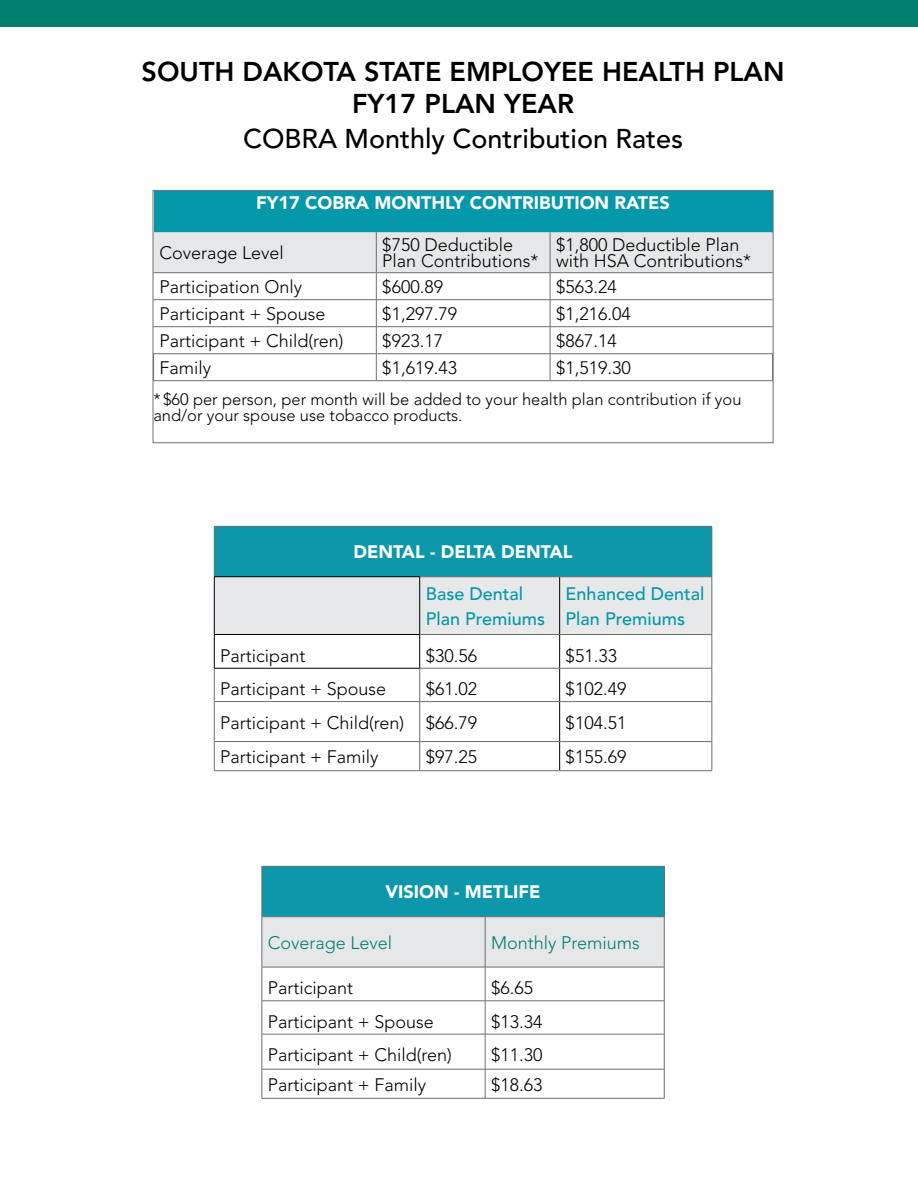
<style>
.page{position:relative;width:918px;height:1188px;background:#fff}
.page>*{position:absolute;margin:0;border:0;box-sizing:border-box;transform-origin:0 0}
.t1{font:800 27px/32.4px "Avenir LT Std";color:#000;text-align:center}
.t2{font:500 27px "Avenir LT Std";color:#000}
.t3{font:300 18px/16.5px "Avenir LT Std";color:#000}
.t4{font:900 18px "Avenir LT Std";color:#fff}
.t5{font:500 18px/25.5px "Avenir LT Std";color:#0597aa}
.t6{font:300 18px "Avenir LT Std";color:#007f6d}
.t7{font:300 16.5px/16.5px "Avenir LT Std";color:#000}
</style>
<div class="page">
<div style="left:0;top:0;width:918px;height:27px;background:#007f6d"></div>
<div style="left:154px;top:191px;width:619px;height:41px;background:#0597aa"></div>
<svg style="left:155px;top:232px;width:616px;height:149px"></svg>
<div style="left:153px;top:190px;width:620px;height:253px;border:1px solid #6d6e71"></div>
<div style="left:262px;top:866px;width:402px;height:51px;background:#0c97aa"></div>
<div style="left:263px;top:917px;width:401px;height:50px;background:#e6e7e8"></div>
<hr style="left:664px;top:867px;width:1px;height:50px;background:#6d6e71">
<hr style="left:664px;top:917px;width:1px;height:50px;background:#6d6e71">
<hr style="left:485px;top:967px;width:1px;height:34px;background:#6d6e71">
<hr style="left:664px;top:967px;width:1px;height:34px;background:#6d6e71">
<hr style="left:262px;top:1001px;width:223px;height:1px;background:#6d6e71">
<hr style="left:485px;top:1001px;width:179px;height:1px;background:#6d6e71">
<hr style="left:485px;top:1001px;width:1px;height:33px;background:#6d6e71">
<hr style="left:664px;top:1001px;width:1px;height:33px;background:#6d6e71">
<hr style="left:262px;top:1034px;width:223px;height:1px;background:#6d6e71">
<hr style="left:485px;top:1034px;width:179px;height:1px;background:#6d6e71">
<hr style="left:485px;top:1034px;width:1px;height:35px;background:#6d6e71">
<hr style="left:664px;top:1034px;width:1px;height:35px;background:#6d6e71">
<svg style="left:262px;top:1070px;width:1px;height:28px"></svg>
<svg style="left:485px;top:1070px;width:1px;height:28px"></svg>
<svg style="left:664px;top:1069px;width:1px;height:29px"></svg>
<hr style="left:262px;top:1098px;width:223px;height:1px;background:#6d6e71">
<hr style="left:485px;top:1098px;width:179px;height:1px;background:#6d6e71">
<hr style="left:262px;top:967px;width:1px;height:34px;background:#6d6e71">
<hr style="left:262px;top:1001px;width:1px;height:33px;background:#6d6e71">
<hr style="left:262px;top:1034px;width:1px;height:35px;background:#6d6e71">
<hr style="left:262px;top:1069px;width:223px;height:1px;background:#6d6e71">
<hr style="left:485px;top:1069px;width:179px;height:1px;background:#6d6e71">
<hr style="left:485px;top:917px;width:1px;height:50px;background:#6d6e71">
<hr style="left:262px;top:866px;width:223px;height:1px;background:#6d6e71">
<hr style="left:262px;top:867px;width:1px;height:50px;background:#6d6e71">
<hr style="left:485px;top:866px;width:179px;height:1px;background:#6d6e71">
<hr style="left:262px;top:916px;width:223px;height:1px;background:#6d6e71">
<hr style="left:262px;top:917px;width:1px;height:50px;background:#6d6e71">
<hr style="left:485px;top:916px;width:179px;height:1px;background:#6d6e71">
<hr style="left:262px;top:967px;width:223px;height:1px;background:#6d6e71">
<hr style="left:485px;top:967px;width:179px;height:1px;background:#6d6e71">
<div style="left:214px;top:526px;width:498px;height:51px;background:#0c97aa"></div>
<div style="left:215px;top:577px;width:497px;height:57px;background:#e7e8e9"></div>
<hr style="left:712px;top:527px;width:1px;height:50px;background:#6d6e71">
<hr style="left:214px;top:526px;width:206px;height:1px;background:#6d6e71">
<hr style="left:214px;top:527px;width:1px;height:50px;background:#6d6e71">
<hr style="left:420px;top:526px;width:140px;height:1px;background:#6d6e71">
<hr style="left:560px;top:526px;width:152px;height:1px;background:#6d6e71">
<hr style="left:214px;top:576px;width:206px;height:1px;background:#000">
<hr style="left:214px;top:577px;width:1px;height:57px;background:#000">
<hr style="left:419px;top:577px;width:1px;height:57px;background:#000">
<hr style="left:559px;top:577px;width:1px;height:57px;background:#000">
<hr style="left:214px;top:634px;width:206px;height:1px;background:#000">
<hr style="left:214px;top:635px;width:1px;height:33px;background:#000">
<hr style="left:419px;top:635px;width:1px;height:33px;background:#000">
<hr style="left:559px;top:635px;width:1px;height:33px;background:#000">
<hr style="left:214px;top:668px;width:206px;height:1px;background:#000">
<hr style="left:559px;top:668px;width:1px;height:33px;background:#000">
<hr style="left:559px;top:702px;width:1px;height:39px;background:#000">
<svg style="left:559px;top:742px;width:1px;height:28px"></svg>
<hr style="left:420px;top:576px;width:140px;height:1px;background:#6d6e71">
<hr style="left:560px;top:576px;width:152px;height:1px;background:#6d6e71">
<hr style="left:712px;top:577px;width:1px;height:57px;background:#6d6e71">
<hr style="left:420px;top:634px;width:140px;height:1px;background:#6d6e71">
<hr style="left:560px;top:634px;width:152px;height:1px;background:#6d6e71">
<hr style="left:712px;top:635px;width:1px;height:33px;background:#6d6e71">
<hr style="left:214px;top:668px;width:1px;height:33px;background:#6d6e71">
<hr style="left:420px;top:668px;width:140px;height:1px;background:#6d6e71">
<hr style="left:419px;top:668px;width:1px;height:33px;background:#6d6e71">
<hr style="left:560px;top:668px;width:152px;height:1px;background:#6d6e71">
<hr style="left:712px;top:668px;width:1px;height:33px;background:#6d6e71">
<hr style="left:214px;top:701px;width:206px;height:1px;background:#6d6e71">
<hr style="left:214px;top:702px;width:1px;height:39px;background:#6d6e71">
<hr style="left:420px;top:701px;width:140px;height:1px;background:#6d6e71">
<hr style="left:419px;top:702px;width:1px;height:39px;background:#6d6e71">
<hr style="left:560px;top:701px;width:152px;height:1px;background:#6d6e71">
<hr style="left:712px;top:702px;width:1px;height:39px;background:#6d6e71">
<hr style="left:214px;top:741px;width:206px;height:1px;background:#6d6e71">
<svg style="left:214px;top:742px;width:1px;height:28px"></svg>
<hr style="left:420px;top:741px;width:140px;height:1px;background:#6d6e71">
<svg style="left:419px;top:742px;width:1px;height:28px"></svg>
<hr style="left:560px;top:741px;width:152px;height:1px;background:#6d6e71">
<svg style="left:712px;top:742px;width:1px;height:29px"></svg>
<hr style="left:214px;top:770px;width:206px;height:1px;background:#6d6e71">
<hr style="left:420px;top:770px;width:140px;height:1px;background:#6d6e71">
<hr style="left:560px;top:770px;width:152px;height:1px;background:#6d6e71">
<h1 class="t1" style="left:142px;top:55px;width:644px">SOUTH DAKOTA STATE EMPLOYEE HEALTH PLAN<br>FY17 PLAN YEAR</h1>
<h1 class="t2" style="left:243px;top:123px;width:442px">COBRA Monthly Contribution Rates</h1>
<p class="t4" style="left:256px;top:191px;width:415px">FY17 COBRA MONTHLY CONTRIBUTION RATES</p>
<p class="t3" style="left:160px;top:245px;width:126px">Coverage Level</p>
<p class="t3" style="left:382px;top:237px;width:158px">$750 Deductible<br>Plan Contributions*</p>
<p class="t3" style="left:556px;top:237px;width:197px">$1,800 Deductible Plan with HSA Contributions*</p>
<p class="t3" style="left:160px;top:279px;width:144px">Participation Only</p>
<p class="t3" style="left:382px;top:279px;width:62px">$600.89</p>
<p class="t3" style="left:556px;top:279px;width:62px">$563.24</p>
<p class="t3" style="left:160px;top:306px;width:168px">Participant + Spouse</p>
<p class="t3" style="left:382px;top:306px;width:76px">$1,297.79</p>
<p class="t3" style="left:556px;top:306px;width:76px">$1,216.04</p>
<p class="t3" style="left:160px;top:333px;width:186px">Participant + Child(ren)</p>
<p class="t3" style="left:382px;top:333px;width:62px">$923.17</p>
<p class="t3" style="left:556px;top:333px;width:62px">$867.14</p>
<p class="t3" style="left:160px;top:360px;width:53px">Family</p>
<p class="t3" style="left:382px;top:360px;width:76px">$1,619.43</p>
<p class="t3" style="left:556px;top:360px;width:76px">$1,519.30</p>
<p class="t7" style="left:153px;top:391px;width:590px">* $60 per person, per month will be added to your health plan contribution if you and/or your spouse use tobacco products.</p>
<p class="t4" style="left:354px;top:541px;width:221px">DENTAL - DELTA DENTAL</p>
<p class="t5" style="left:426px;top:581px;width:121px">Base Dental<br>Plan Premiums</p>
<p class="t5" style="left:566px;top:581px;width:140px">Enhanced Dental<br>Plan Premiums</p>
<p class="t3" style="left:220px;top:647px;width:87px">Participant</p>
<p class="t3" style="left:426px;top:647px;width:53px">$30.56</p>
<p class="t3" style="left:566px;top:647px;width:53px">$51.33</p>
<p class="t3" style="left:220px;top:681px;width:168px">Participant + Spouse</p>
<p class="t3" style="left:426px;top:681px;width:53px">$61.02</p>
<p class="t3" style="left:566px;top:681px;width:62px">$102.49</p>
<p class="t3" style="left:220px;top:714px;width:258px">Participant + Child(ren) $66.79</p>
<p class="t3" style="left:566px;top:714px;width:62px">$104.51</p>
<p class="t3" style="left:220px;top:749px;width:160px">Participant + Family</p>
<p class="t3" style="left:426px;top:749px;width:53px">$97.25</p>
<p class="t3" style="left:566px;top:749px;width:62px">$155.69</p>
<p class="t4" style="left:386px;top:881px;width:156px">VISION - METLIFE</p>
<p class="t6" style="left:268px;top:932px;width:126px">Coverage Level</p>
<p class="t6" style="left:491px;top:932px;width:150px">Monthly Premiums</p>
<p class="t3" style="left:268px;top:980px;width:87px">Participant</p>
<p class="t3" style="left:491px;top:980px;width:44px">$6.65</p>
<p class="t3" style="left:268px;top:1014px;width:168px">Participant + Spouse</p>
<p class="t3" style="left:491px;top:1014px;width:53px">$13.34</p>
<p class="t3" style="left:268px;top:1047px;width:186px">Participant + Child(ren)</p>
<p class="t3" style="left:491px;top:1047px;width:53px">$11.30</p>
<p class="t3" style="left:268px;top:1076px;width:160px">Participant + Family</p>
<p class="t3" style="left:491px;top:1076px;width:53px">$18.63</p>
</div>
